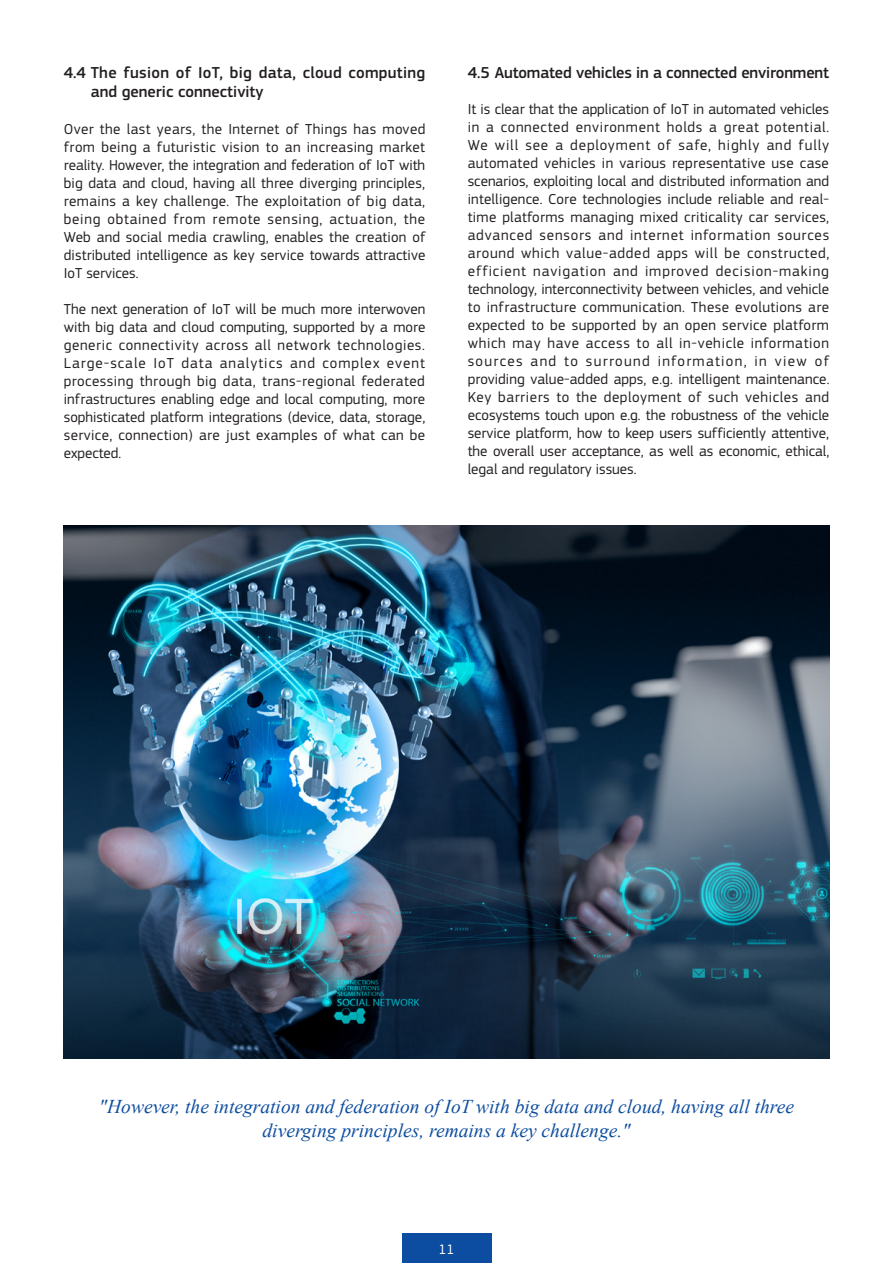
<style>
.page{position:relative;width:893px;height:1263px;background:#fff}
.page>*{position:absolute;margin:0;border:0;box-sizing:border-box;transform-origin:0 0}
.t1{font:italic 19.5px/23.4px "Times New Roman";color:#0d4d9f;text-align:center}
.t2{font:500 16.5px/19.8px "PF Square Sans Pro";color:#231f20}
.t3{font:15px/18px "PF Square Sans Pro";letter-spacing:.01em;color:#231f20;text-align:justify}
.t4{font:14.25px "PF Square Sans Pro";color:#fff}
</style>
<div class="page">
<img style="left:64px;top:525px;width:765px;height:534px">
<div style="left:401px;top:1233px;width:90px;height:30px;background:#0d4da1"></div>
<p class="t2" style="left:91px;top:63px;width:336px;text-indent:-27px">4.4 The fusion of IoT, big data, cloud computing and generic connectivity</p>
<p class="t3" style="left:64px;top:120px;width:363px">Over the last years, the Internet of Things has moved from being a futuristic vision to an increasing market reality. However, the integration and federation of IoT with big data and cloud, having all three diverging principles, remains a key challenge. The exploitation of big data, being obtained from remote sensing, actuation, the Web and social media crawling, enables the creation of distributed intelligence as key service towards attractive IoT services.</p>
<p class="t3" style="left:64px;top:300px;width:363px">The next generation of IoT will be much more interwoven with big data and cloud computing, supported by a more generic connectivity across all network technologies.<br>Large-scale IoT data analytics and complex event processing through big data, trans-regional federated infrastructures enabling edge and local computing, more sophisticated platform integrations (device, data, storage, service, connection) are just examples of what can be expected.</p>
<p class="t2" style="left:468px;top:63px;width:363px">4.5 Automated vehicles in a connected environment</p>
<p class="t3" style="left:468px;top:100px;width:363px">It is clear that the application of IoT in automated vehicles in a connected environment holds a great potential.<br>We will see a deployment of safe, highly and fully automated vehicles in various representative use case scenarios, exploiting local and distributed information and intelligence. Core technologies include reliable and real&shy;time platforms managing mixed criticality car services, advanced sensors and internet information sources around which value-added apps will be constructed, efficient navigation and improved decision-making technology, interconnectivity between vehicles, and vehicle to infrastructure communication. These evolutions are expected to be supported by an open service platform which may have access to all in-vehicle information sources and to surround information, in view of providing value-added apps, e.g. intelligent maintenance.<br>Key barriers to the deployment of such vehicles and ecosystems touch upon e.g. the robustness of the vehicle service platform, how to keep users sufficiently attentive, the overall user acceptance, as well as economic, ethical, legal and regulatory issues.</p>
<p class="t1" style="left:99px;top:1095px;width:696px">"However, the integration and federation of IoT with big data and cloud, having all three diverging principles, remains a key challenge."</p>
<p class="t4" style="left:439px;top:1240px;width:17px">11</p>
</div>
